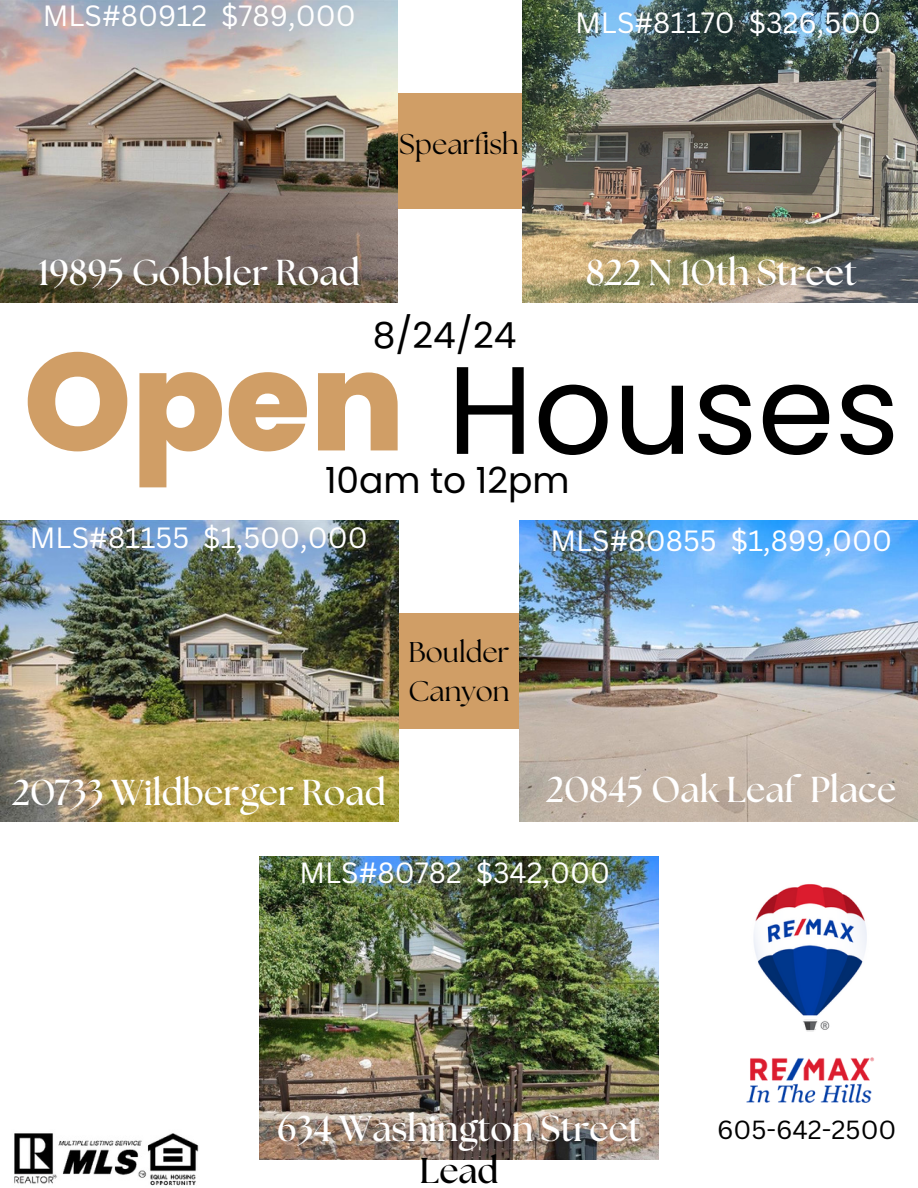
<style>
.page{position:relative;width:918px;height:1188px;background:#fff}
.page>*{position:absolute;margin:0;border:0;box-sizing:border-box;transform-origin:0 0}
.t1{font:800 137.7px "Poppins";color:#d09e66}
.t2{font:124.35px "Poppins";color:#000}
.t3{font:700 36px/41.7px "The Seasons";color:#fff;text-align:center}
.t4{font:36px "Poppins";color:#000}
.t5{font:28.5px "Canva Sans";color:#fff}
.t6{font:28.5px/39.3px "The Seasons";color:#000}
.t7{font:25.5px "Canva Sans";color:#000}
.s1{color:#000}
</style>
<div class="page">
<div style="left:381px;top:94px;width:156px;height:115px;background:#d09e66"></div>
<img style="left:522px;top:0;width:396px;height:303px">
<div style="left:381px;top:614px;width:156px;height:115px;background:#d09e66"></div>
<img style="left:0;top:520px;width:398px;height:302px">
<img style="left:520px;top:520px;width:398px;height:302px">
<img style="left:0;top:0;width:397px;height:303px">
<img style="left:260px;top:857px;width:398px;height:302px">
<img style="left:746px;top:884px;width:128px;height:219px">
<img style="left:14px;top:1133px;width:185px;height:53px">
<h4 class="t5" style="left:43px;top:-4px;width:315px">MLS#80912 $789,000</h4>
<h5 class="t6" style="left:399px;top:127px;width:121px">Spearfish</h5>
<h3 class="t5" style="left:575px;top:2px;width:308px">MLS#81170 $326,500</h3>
<h1 class="t3" style="left:38px;top:254px;width:323px">19895 Gobbler Road</h1>
<h2 class="t3" style="left:586px;top:254px;width:273px">822 N 10th Street</h2>
<h3 class="t4" style="left:373px;top:311px;width:145px">8/24/24</h3>
<h3 class="t1" style="left:23px;top:306px;width:383px">Open</h3>
<h6 class="t2" style="left:447px;top:323px;width:454px">Houses</h6>
<h4 class="t4" style="left:325px;top:455px;width:246px">10am to 12pm</h4>
<p class="t5" style="left:30px;top:517px;width:339px">MLS#81155 $1,500,000</p>
<h5 class="t6" style="left:408px;top:634px;width:103px">Boulder<br>Canyon</h5>
<p class="t5" style="left:550px;top:521px;width:343px">MLS#80855 $1,899,000</p>
<h3 class="t3" style="left:12px;top:773px;width:375px">20733 Wildberger Road</h3>
<h6 class="t3" style="left:546px;top:771px;width:352px">20845 Oak Leaf Place</h6>
<h3 class="t5" style="left:299px;top:853px;width:312px">MLS#80782 $342,000</h3>
<h5 class="t3" style="left:277px;top:1110px;width:365px">634 Washington Street<br><span class="s1">Lead</span></h5>
<p class="t7" style="left:717px;top:1112px;width:181px">605-642-2500</p>
</div>
